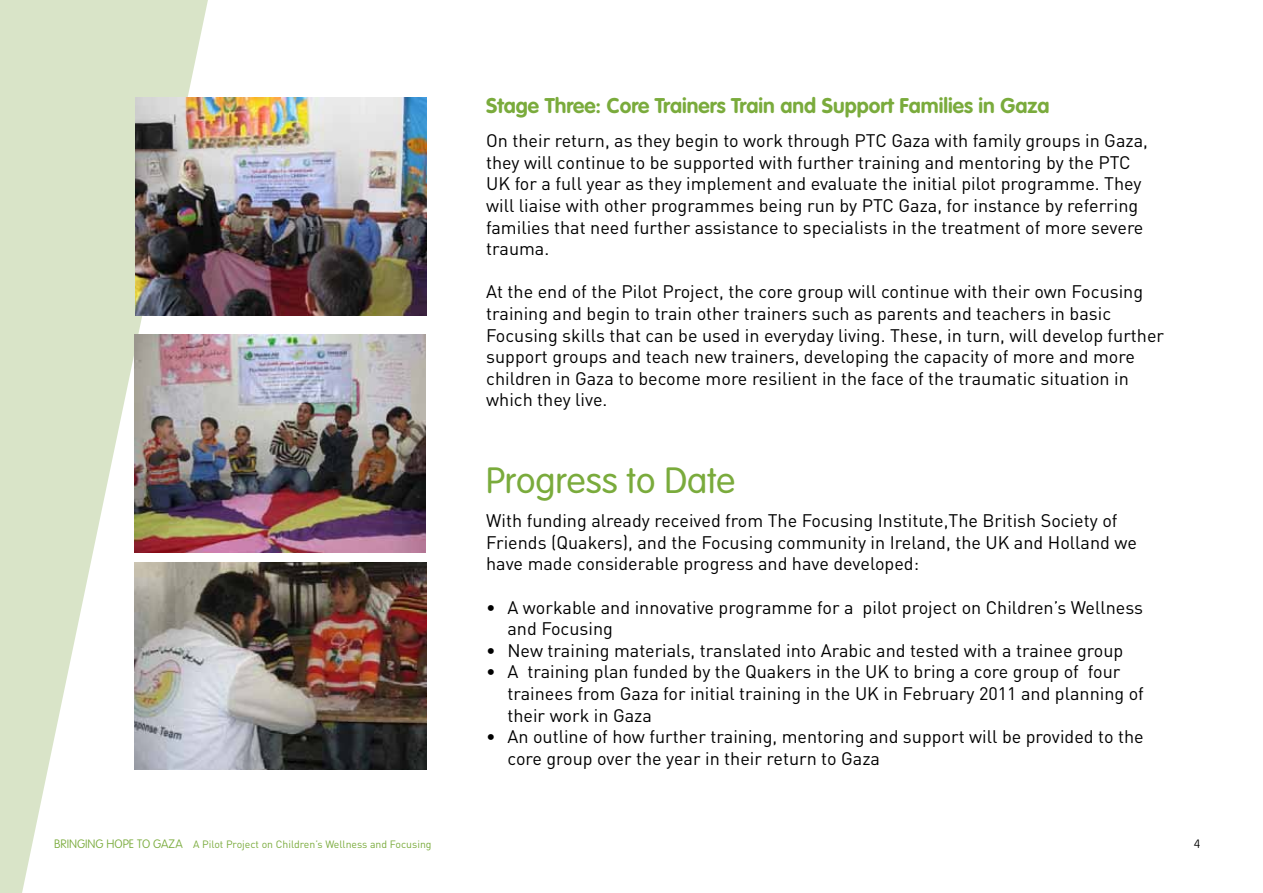
<style>
.page{position:relative;width:1263px;height:893px;background:#fff}
.page>*{position:absolute;margin:0;border:0;box-sizing:border-box;transform-origin:0 0}
.t1{font:300 36px "VAG Rounded";color:#7aab3c}
.t2{font:700 21px "VAG Rounded";color:#7aab3c}
.t3{font:18px/21.6px "DIN";color:#000}
.t4{font:100 12px "VAG Rounded";color:#000}
.t5{font:10.5px "DIN";color:#7aab3c}
.s1{font-family:"VAG Rounded";font-weight:100;font-size:12px}
</style>
<div class="page">
<svg style="left:0;top:0;width:211px;height:893px;fill:#d9e4c8"></svg>
<img style="left:136px;top:98px;width:290px;height:218px">
<img style="left:135px;top:334px;width:290px;height:218px">
<img style="left:135px;top:563px;width:292px;height:207px">
<p class="t2" style="left:486px;top:93px;width:565px">Stage Three: Core Trainers Train and Support Families in Gaza</p>
<p class="t3" style="left:486px;top:130px;width:663px">On their return, as they begin to work through PTC Gaza with family groups in Gaza, they will continue to be supported with further training and mentoring by the PTC UK for a full year as they implement and evaluate the initial pilot programme. They will liaise with other programmes being run by PTC Gaza, for instance by referring families that need further assistance to specialists in the treatment of more severe trauma.</p>
<p class="t3" style="left:486px;top:281px;width:679px">At the end of the Pilot Project, the core group will continue with their own Focusing training and begin to train other trainers such as parents and teachers in basic Focusing skills that can be used in everyday living. These, in turn, will develop further support groups and teach new trainers, developing the capacity of more and more children in Gaza to become more resilient in the face of the traumatic situation in which they live.</p>
<h1 class="t1" style="left:486px;top:460px;width:250px">Progress to Date</h1>
<p class="t3" style="left:486px;top:509px;width:652px">With funding already received from The Focusing I nstitute,The British Society of<br>Friends (Quakers), and the Focusing community in I reland, the UK and Holland we have made considerable progress and have developed:</p>
<p class="t3" style="left:507px;top:596px;width:637px;text-indent:-21px">• A workable and innovative programme for a pilot project on Children’s Wellness and Focusing</p>
<p class="t3" style="left:486px;top:639px;width:639px">• New training materials, translated into Arabic and tested with a trainee group</p>
<p class="t3" style="left:507px;top:661px;width:638px;text-indent:-21px">• A training plan funded by the Quakers in the UK to bring a core group of four trainees from Gaza for initial training in the UK in February 2011 and planning of their work in Gaza</p>
<p class="t3" style="left:507px;top:725px;width:638px;text-indent:-21px">• An outline of how further training, mentoring and support will be provided to the core group over the year in their return to Gaza</p>
<p class="t5" style="left:54px;top:838px;width:379px"><span class="s1">BRINGING HOPE TO GAZA</span> A Pilot Project on Children’s Wellness and Focusing</p>
<p class="t4" style="left:1194px;top:837px;width:8px">4</p>
</div>
